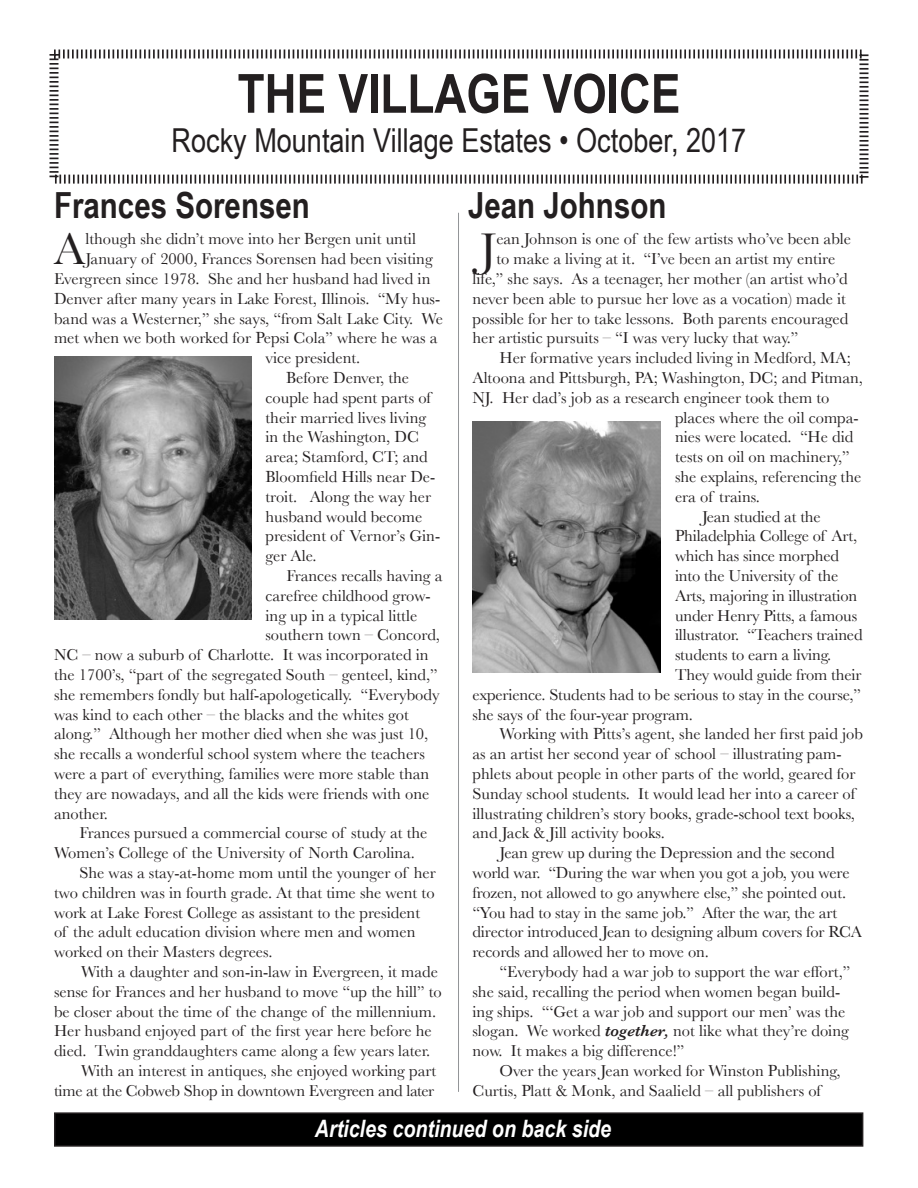
<style>
.page{position:relative;width:918px;height:1188px;background:#fff}
.page>*{position:absolute;margin:0;border:0;box-sizing:border-box;transform-origin:0 0}
.t1{font:700 54px "Arial Narrow";color:#231f20}
.t2{font:46.35px "Baskerville";color:#231f20}
.t3{font:700 36px "Arial Narrow";color:#231f20}
.t4{font:33px "Arial Narrow";color:#231f20}
.t5{font:italic 700 24px "Arial Narrow";color:#fff}
.t6{font:16.5px/19.8px "Baskerville";color:#231f20}
.s1{font-weight:600;font-style:italic}
</style>
<div class="page">
<svg style="left:49px;top:49px;width:820px;height:135px"></svg>
<img style="left:54px;top:356px;width:198px;height:264px">
<img style="left:472px;top:421px;width:188px;height:252px">
<div style="left:55px;top:1113px;width:808px;height:33px;background:#000"></div>
<div style="left:54px;top:1112px;width:809px;height:35px;border:2px solid #231f20"></div>
<hr style="left:458px;top:213px;width:1px;height:879px;background:#939598">
<p class="t1" style="left:238px;top:53px;width:444px">THE VILLAGE VOICE</p>
<p class="t4" style="left:172px;top:117px;width:576px">Rocky Mountain Village Estates • October, 2017</p>
<p class="t3" style="left:54px;top:179px;width:257px">Frances Sorensen</p>
<p class="t3" style="left:468px;top:179px;width:200px">Jean Johnson</p>
<p class="t2" style="left:54px;top:222px;width:33px">A</p>
<p class="t6" style="left:85px;top:229px;width:332px">lthough she didn’t move into her Bergen unit until</p>
<p class="t6" style="left:85px;top:249px;width:349px">January of 2000, Frances Sorensen had been visiting</p>
<p class="t6" style="left:54px;top:269px;width:378px">Evergreen since 1978. She and her husband had lived in</p>
<p class="t6" style="left:54px;top:288px;width:388px">Denver after many years in Lake Forest, Illinois. “My hus-</p>
<p class="t6" style="left:54px;top:308px;width:391px">band was a Westerner,” she says, “from Salt Lake City. We</p>
<p class="t6" style="left:54px;top:328px;width:385px">met when we both worked for Pepsi Cola” where he was a</p>
<p class="t6" style="left:266px;top:348px;width:96px">vice president.</p>
<p class="t6" style="left:266px;top:368px;width:176px;text-indent:21px">Before Denver, the couple had spent parts of their married lives living in the Washington, DC area; Stamford, CT; and<br>Bloomfield Hills near De&shy;troit. Along the way her husband would become president of Vernor’s Gin&shy;ger Ale.</p>
<p class="t6" style="left:287px;top:566px;width:158px">Frances recalls having a</p>
<p class="t6" style="left:266px;top:585px;width:167px">carefree childhood grow-</p>
<p class="t6" style="left:266px;top:605px;width:153px">ing up in a typical little</p>
<p class="t6" style="left:266px;top:625px;width:176px">southern town – Concord,</p>
<p class="t6" style="left:54px;top:645px;width:376px">NC – now a suburb of Charlotte. It was incorporated in</p>
<p class="t6" style="left:54px;top:665px;width:385px">the 1700’s, “part of the segregated South – genteel, kind,”</p>
<p class="t6" style="left:54px;top:684px;width:387px">she remembers fondly but half-apologetically. “Everybody</p>
<p class="t6" style="left:54px;top:704px;width:356px">was kind to each other – the blacks and the whites got</p>
<p class="t6" style="left:54px;top:724px;width:376px">along.” Although her mother died when she was just 10,</p>
<p class="t6" style="left:54px;top:744px;width:372px">she recalls a wonderful school system where the teachers</p>
<p class="t6" style="left:54px;top:764px;width:377px">were a part of everything, families were more stable than</p>
<p class="t6" style="left:54px;top:783px;width:377px">they are nowadays, and all the kids were friends with one</p>
<p class="t6" style="left:54px;top:803px;width:56px">another.</p>
<p class="t6" style="left:54px;top:823px;width:375px;text-indent:25px">Frances pursued a commercial course of study at the<br>Women’s College of the University of North Carolina.</p>
<p class="t6" style="left:54px;top:863px;width:383px;text-indent:25px">She was a stay-at-home mom until the younger of her two children was in fourth grade. At that time she went to work at Lake Forest College as assistant to the president of the adult education division where men and women worked on their Masters degrees.</p>
<p class="t6" style="left:54px;top:962px;width:389px;text-indent:27px">With a daughter and son-in-law in Evergreen, it made sense for Frances and her husband to move “up the hill” to be closer about the time of the change of the millennium.<br>Her husband enjoyed part of the first year here before he died. Twin granddaughters came along a few years later.</p>
<p class="t6" style="left:54px;top:1061px;width:384px;text-align:right">With an interest in antiques, she enjoyed working part time at the Cobweb Shop in downtown Evergreen and later</p>
<p class="t2" style="left:480px;top:222px;width:18px">J</p>
<p class="t6" style="left:496px;top:229px;width:356px">ean Johnson is one of the few artists who’ve been able</p>
<p class="t6" style="left:496px;top:249px;width:340px">to make a living at it. “I’ve been an artist my entire</p>
<p class="t6" style="left:472px;top:269px;width:377px">life,” she says. As a teenager, her mother (an artist who’d</p>
<p class="t6" style="left:472px;top:288px;width:375px">never been able to pursue her love as a vocation) made it</p>
<p class="t6" style="left:472px;top:308px;width:377px">possible for her to take lessons. Both parents encouraged</p>
<p class="t6" style="left:472px;top:328px;width:328px">her artistic pursuits – “I was very lucky that way.”</p>
<p class="t6" style="left:500px;top:348px;width:353px">Her formative years included living in Medford, MA;</p>
<p class="t6" style="left:472px;top:368px;width:392px">Altoona and Pittsburgh, PA; Washington, DC; and Pitman,</p>
<p class="t6" style="left:472px;top:387px;width:358px">NJ. Her dad’s job as a research engineer took them to</p>
<p class="t6" style="left:675px;top:407px;width:185px">places where the oil compa-</p>
<p class="t6" style="left:675px;top:427px;width:180px">nies were located. “He did</p>
<p class="t6" style="left:675px;top:447px;width:176px">tests on oil on machinery,”</p>
<p class="t6" style="left:675px;top:467px;width:188px">she explains, referencing the</p>
<p class="t6" style="left:675px;top:486px;width:87px">era of trains.</p>
<p class="t6" style="left:702px;top:506px;width:120px">Jean studied at the</p>
<p class="t6" style="left:675px;top:526px;width:184px">Philadelphia College of Art,</p>
<p class="t6" style="left:675px;top:546px;width:166px">which has since morphed</p>
<p class="t6" style="left:675px;top:566px;width:165px">into the University of the</p>
<p class="t6" style="left:675px;top:585px;width:184px">Arts, majoring in illustration</p>
<p class="t6" style="left:675px;top:605px;width:184px">under Henry Pitts, a famous</p>
<p class="t6" style="left:675px;top:625px;width:189px">illustrator. “Teachers trained</p>
<p class="t6" style="left:675px;top:645px;width:158px">students to earn a living.</p>
<p class="t6" style="left:675px;top:665px;width:188px">They would guide from their</p>
<p class="t6" style="left:472px;top:684px;width:390px">experience. Students had to be serious to stay in the course,”</p>
<p class="t6" style="left:472px;top:704px;width:222px">she says of the four-year program.</p>
<p class="t6" style="left:472px;top:724px;width:392px;text-indent:27px">Working with Pitts’s agent, she landed her first paid job as an artist her second year of school – illustrating pam&shy;phlets about people in other parts of the world, geared for Sunday school students. It would lead her into a career of illustrating children’s story books, grade-school text books, and Jack &amp; Jill activity books.</p>
<p class="t6" style="left:472px;top:843px;width:391px;text-indent:27px">Jean grew up during the Depression and the second world war. “During the war when you got a job, you were frozen, not allowed to go anywhere else,” she pointed out. “You had to stay in the same job.” After the war, the art director introduced Jean to designing album covers for RCA records and allowed her to move on.</p>
<p class="t6" style="left:472px;top:962px;width:379px;text-indent:27px">“Everybody had a war job to support the war effort,” she said, recalling the period when women began build&shy;ing ships. “‘Get a war job and support our men’ was the slogan. We worked <span class="s1">together,</span> not like what they’re doing now. It makes a big difference!”</p>
<p class="t6" style="left:472px;top:1061px;width:370px;text-indent:27px">Over the years Jean worked for Winston Publishing,<br>Curtis, Platt &amp; Monk, and Saalield – all publishers of</p>
<p class="t5" style="left:315px;top:1111px;width:298px">Articles continued on back side</p>
</div>
